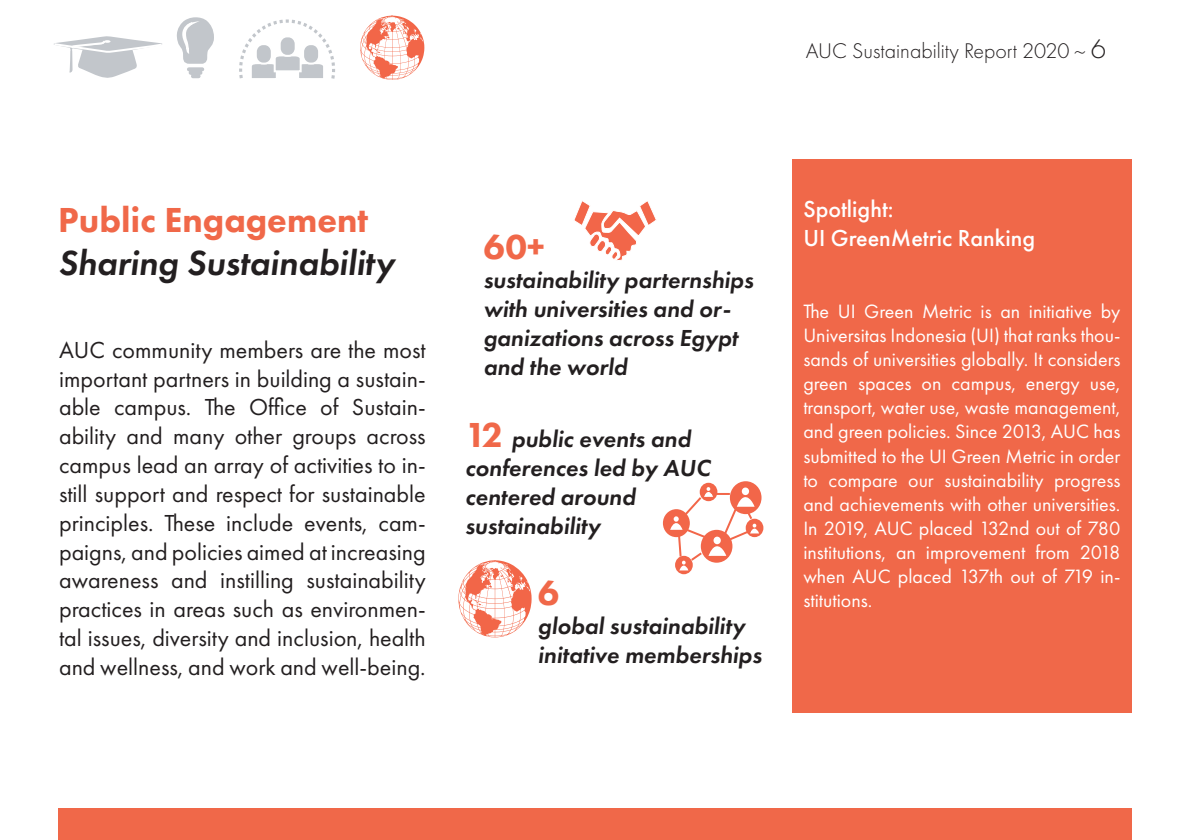
<style>
.page{position:relative;width:1191px;height:840px;background:#fff}
.page>*{position:absolute;margin:0;border:0;box-sizing:border-box;transform-origin:0 0}
.t1{font:italic 600 36px "Futura PT";color:#231f20}
.highlights{font:800 36px "Futura PT";color:#f06849}
.t2{font:24px/28.8px "Futura PT";color:#231f20;text-align:justify}
.highlights-2{font:italic 600 24px/28.8px "Futura PT";color:#231f20}
.t3{font:500 24px "Futura PT";color:#fff}
.captions{font:300 22px "Futura PT";color:#231f20}
.t4{font:20px/24px "Futura PT";color:#fff;text-align:justify}
.s1{font-size:28px}
.s2{font-weight:800;font-style:normal;font-size:36px;color:#f06849}
</style>
<div class="page">
<div style="left:792px;top:159px;width:339px;height:553px;background:#f06849"></div>
<div style="left:58px;top:807px;width:1073px;height:32px;background:#f06849"></div>
<svg style="left:574px;top:201px;width:82px;height:59px"></svg>
<div style="left:700px;top:483px;width:16px;height:17px;background:#f26649;border-radius:50%"></div>
<div style="left:699px;top:482px;width:18px;height:19px;border:2px solid #f26649;border-radius:50%"></div>
<div style="left:731px;top:482px;width:29px;height:31px;background:#f26649;border-radius:50%"></div>
<div style="left:730px;top:481px;width:31px;height:33px;border:2px solid #f26649;border-radius:50%"></div>
<div style="left:746px;top:519px;width:16px;height:17px;background:#f26649;border-radius:50%"></div>
<div style="left:745px;top:518px;width:18px;height:19px;border:2px solid #f26649;border-radius:50%"></div>
<div style="left:675px;top:555px;width:18px;height:19px;border:2px solid #f26649;border-radius:50%"></div>
<svg style="left:662px;top:487px;width:97px;height:84px"></svg>
<svg style="left:54px;top:36px;width:108px;height:42px"></svg>
<svg style="left:176px;top:17px;width:38px;height:61px"></svg>
<svg style="left:239px;top:19px;width:96px;height:60px"></svg>
<div style="left:280px;top:36px;width:16px;height:20px;background:#c2c6cb;border-radius:7px"></div>
<div style="left:279px;top:35px;width:18px;height:22px;border:2px solid #fff;border-radius:7px"></div>
<svg style="left:360px;top:16px;width:64px;height:64px"></svg>
<svg style="left:458px;top:560px;width:73px;height:77px"></svg>
<p class="captions" style="left:806px;top:38px;width:302px">AUC Sustainability Report 2020 ~ <span class="s1">6</span></p>
<p class="highlights" style="left:58px;top:197px;width:311px">Public Engagement</p>
<p class="t1" style="left:58px;top:239px;width:338px">Sharing Sustainability</p>
<p class="t2" style="left:59px;top:335px;width:368px">AUC community members are the most important partners in building a sustain&shy;able campus. The Office of Sustain&shy;ability and many other groups across campus lead an array of activities to in&shy;still support and respect for sustainable principles. These include events, cam&shy;paigns, and policies aimed at increasing awareness and instilling sustainability practices in areas such as environmen&shy;tal issues, diversity and inclusion, health and wellness, and work and well-being.</p>
<p class="highlights" style="left:483px;top:224px;width:63px">60+</p>
<p class="highlights-2" style="left:483px;top:265px;width:271px">sustainability parternships with universities and or&shy;ganizations across Egypt and the world</p>
<p class="highlights-2" style="left:465px;top:424px;width:227px"><span class="s2">12</span> public events and</p>
<p class="highlights-2" style="left:465px;top:453px;width:247px">conferences led by AUC</p>
<p class="highlights-2" style="left:465px;top:482px;width:172px">centered around</p>
<p class="highlights-2" style="left:465px;top:510px;width:137px">sustainability</p>
<p class="highlights" style="left:538px;top:570px;width:23px">6</p>
<p class="highlights-2" style="left:538px;top:611px;width:225px">global sustainability initative memberships</p>
<p class="t3" style="left:803px;top:195px;width:92px">Spotlight:</p>
<p class="t3" style="left:803px;top:224px;width:233px">UI GreenMetric Ranking</p>
<p class="t4" style="left:803px;top:299px;width:318px">The UI Green Metric is an initiative by Universitas Indonesia (UI) that ranks thou&shy;sands of universities globally. It considers green spaces on campus, energy use, transport, water use, waste management, and green policies. Since 2013, AUC has submitted to the UI Green Metric in order to compare our sustainability progress and achievements with other universities.<br>In 2019, AUC placed 132nd out of 780 institutions, an improvement from 2018 when AUC placed 137th out of 719 in&shy;stitutions.</p>
</div>
